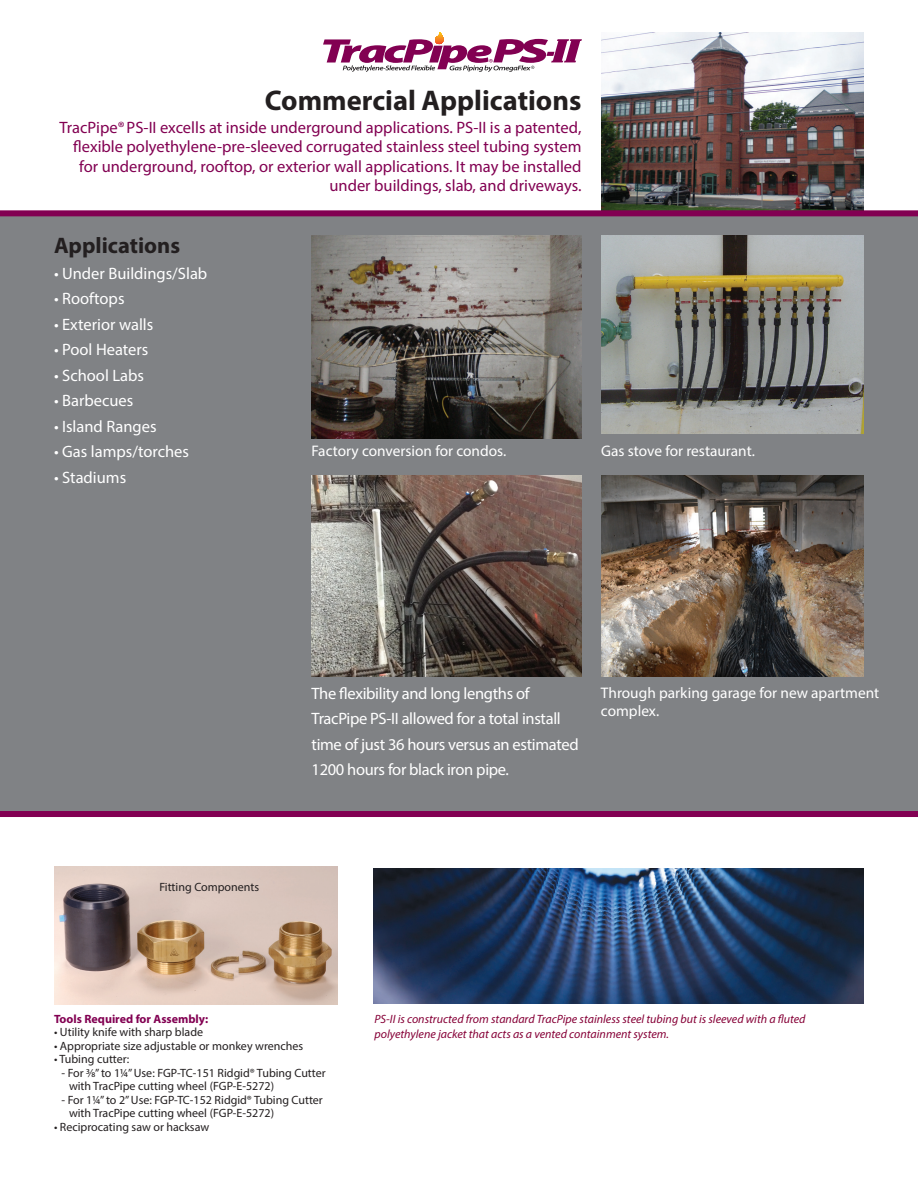
<style>
.page{position:relative;width:918px;height:1188px;background:#fff}
.page>*{position:absolute;margin:0;border:0;box-sizing:border-box;transform-origin:0 0}
.t1{font:700 28.5px "Myriad Pro";color:#231f20}
.t2{font:700 22.5px "Myriad Pro";color:#231f20}
.t3{font:16.5px/19.5px "Myriad Pro";color:#820052;text-align:right}
.t4{font:16.5px/25.5px "Myriad Pro";letter-spacing:-.02em;color:#fff}
.t5{font:16.5px "Myriad Pro";color:#fff}
.t6{font:15.3px/18.1px "Myriad Pro";color:#fff}
.t7{font:12px/13.5px "Myriad Pro";color:#231f20}
.t8{font:italic 12px/15px "Myriad Pro";color:#860037}
.t9{font:700 12px "Myriad Pro";color:#820052}
</style>
<div class="page">
<img style="left:601px;top:32px;width:263px;height:178px">
<img style="left:54px;top:867px;width:284px;height:138px">
<div style="left:0;top:213px;width:918px;height:601px;background:#808285"></div>
<svg style="left:323px;top:32px;width:259px;height:40px"></svg>
<div style="left:0;top:210px;width:918px;height:6px;background:#820052"></div>
<div style="left:0;top:811px;width:918px;height:6px;background:#820052"></div>
<img style="left:312px;top:475px;width:269px;height:201px">
<img style="left:601px;top:236px;width:263px;height:198px">
<img style="left:601px;top:475px;width:263px;height:201px">
<img style="left:312px;top:236px;width:269px;height:202px">
<img style="left:374px;top:869px;width:490px;height:134px">
<h1 class="t1" style="left:265px;top:82px;width:318px">Commercial Applications</h1>
<p class="t3" style="left:60px;top:117px;width:523px">TracPipe®PS-II excells at inside underground applications. PS-II is a patented, flexible polyethylene-pre-sleeved corrugated stainless steel tubing system for underground, rooftop, or exterior wall applications. It may be installed under buildings, slab, and driveways.</p>
<h2 class="t2" style="left:54px;top:231px;width:128px">Applications</h2>
<h3 class="t5" style="left:54px;top:263px;width:155px">• Under Buildings/Slab</h3>
<h3 class="t5" style="left:54px;top:289px;width:72px">• Rooftops</h3>
<h3 class="t5" style="left:54px;top:314px;width:101px">• Exterior walls</h3>
<h3 class="t5" style="left:54px;top:340px;width:96px">• Pool Heaters</h3>
<h3 class="t5" style="left:54px;top:365px;width:92px">• School Labs</h3>
<h3 class="t5" style="left:54px;top:391px;width:81px">• Barbecues</h3>
<h3 class="t5" style="left:54px;top:416px;width:104px">• Island Ranges</h3>
<h3 class="t5" style="left:54px;top:442px;width:137px">• Gas lamps/torches</h3>
<h3 class="t5" style="left:54px;top:467px;width:74px">• Stadiums</h3>
<p class="t6" style="left:312px;top:442px;width:196px">Factory conversion for condos.</p>
<p class="t6" style="left:601px;top:442px;width:155px">Gas stove for restaurant.</p>
<p class="t7" style="left:159px;top:880px;width:101px">Fitting Components</p>
<h3 class="t4" style="left:312px;top:680px;width:269px">The flexibility and long lengths of TracPipe PS-II allowed for a total install time of just 36 hours versus an estimated 1200 hours for black iron pipe.</h3>
<p class="t6" style="left:601px;top:684px;width:280px">Through parking garage for new apartment complex.</p>
<p class="t9" style="left:54px;top:1011px;width:156px">Tools Required for Assembly:</p>
<p class="t7" style="left:54px;top:1025px;width:151px">• Utility knife with sharp blade</p>
<p class="t7" style="left:54px;top:1039px;width:251px">• Appropriate size adjustable or monkey wrenches</p>
<p class="t7" style="left:54px;top:1052px;width:77px">• Tubing cutter:</p>
<p class="t7" style="left:69px;top:1066px;width:258px;text-indent:-8px">- For 3⁄8” to 11⁄4” Use: FGP-TC-151 Ridgid® Tubing Cutter with TracPipe cutting wheel (FGP-E-5272)</p>
<p class="t7" style="left:69px;top:1093px;width:255px;text-indent:-8px">- For 11⁄4” to 2” Use: FGP-TC-152 Ridgid® Tubing Cutter with TracPipe cutting wheel (FGP-E-5272)</p>
<p class="t7" style="left:54px;top:1120px;width:157px">• Reciprocating saw or hacksaw</p>
<p class="t8" style="left:374px;top:1011px;width:433px">PS-II is constructed from standard TracPipe stainless steel tubing but is sleeved with a fluted polyethylene jacket that acts as a vented containment system.</p>
</div>
